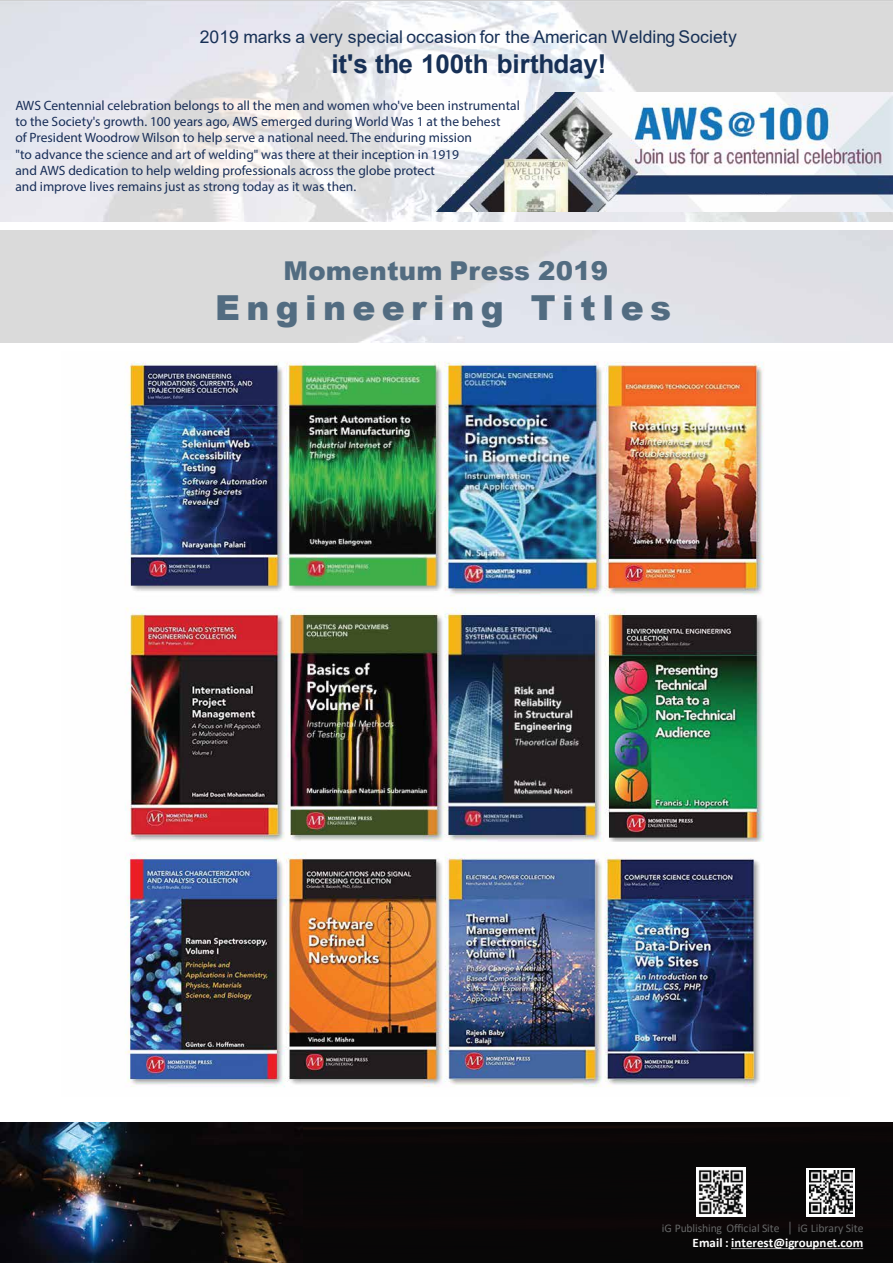
<style>
.page{position:relative;width:893px;height:1263px;background:#fff}
.page>*{position:absolute;margin:0;border:0;box-sizing:border-box;transform-origin:0 0}
.t1{font:900 34.5px "Arial";letter-spacing:.185em;color:#526c81}
.t2{font:700 25.95px "Arial";letter-spacing:-.005em;color:#173056}
.t3{font:900 25.95px "Arial";letter-spacing:.01em;color:#526c81}
.t4{font:17.55px "Arial";color:#173056}
.t5{font:13.5px/16.2px "Myriad Pro";color:#182e58}
.t6{font:700 13.05px "Calibri";letter-spacing:.005em;color:#fff}
.t7{font:11.7px "Calibri";letter-spacing:-.005em;color:#666767}
</style>
<div class="page">
<img style="left:0;top:1122px;width:893px;height:141px">
<img style="left:0;top:1px;width:893px;height:221px">
<img style="left:434px;top:93px;width:459px;height:119px">
<div style="left:636px;top:178px;width:242px;height:13px;background:#1a3966"></div>
<img style="left:125px;top:362px;width:639px;height:235px">
<img style="left:125px;top:607px;width:639px;height:235px">
<img style="left:125px;top:853px;width:635px;height:234px">
<img style="left:697px;top:1168px;width:48px;height:48px">
<svg style="left:790px;top:1222px;width:1px;height:12px"></svg>
<div style="left:806px;top:1168px;width:49px;height:48px;background:#fff"></div>
<img style="left:809px;top:1170px;width:44px;height:44px">
<svg style="left:731px;top:1248px;width:132px;height:1px"></svg>
<p class="t4" style="left:200px;top:25px;width:539px">2019 marks a very special occasion for the American Welding Society</p>
<h2 class="t2" style="left:331px;top:45px;width:277px">it's the 100th birthday!</h2>
<p class="t5" style="left:15px;top:97px;width:506px">AWS Centennial celebration belongs to all the men and women who've been instrumental to the Society's growth. 100 years ago, AWS emerged during World Was 1 at the behest<br>of President Woodrow Wilson to help serve a national need. The enduring mission<br>"to advance the science and art of welding" was there at their inception in 1919<br>and AWS dedication to help welding professionals across the globe protect<br>and improve lives remains just as strong today as it was then.</p>
<h2 class="t3" style="left:284px;top:252px;width:326px">Momentum Press 2019</h2>
<h1 class="t1" style="left:215px;top:282px;width:457px">Engineering Titles</h1>
<p class="t7" style="left:662px;top:1219px;width:119px">iG Publishing Official Site</p>
<p class="t7" style="left:798px;top:1219px;width:67px">iG Library Site</p>
<p class="t6" style="left:693px;top:1233px;width:172px">Email : interest@igroupnet.com</p>
</div>
